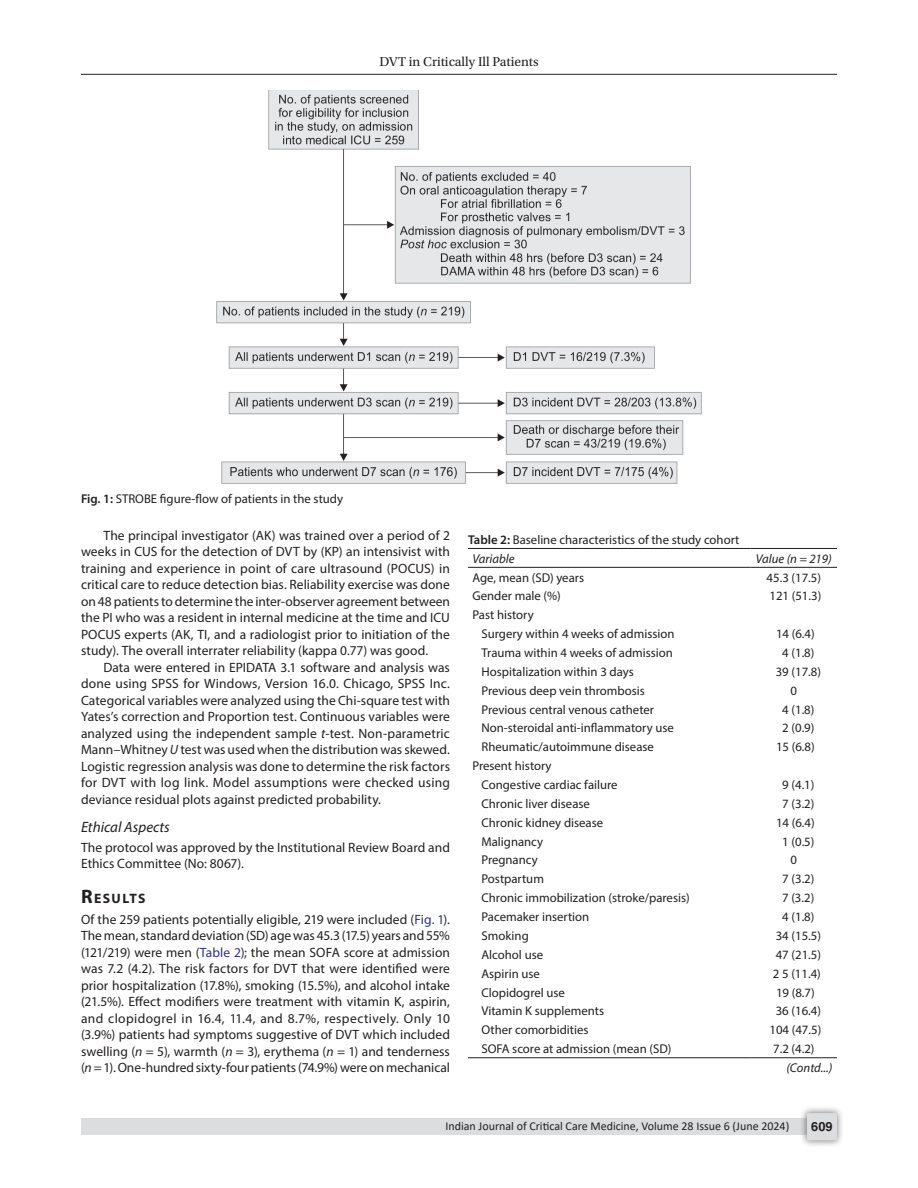
<style>
.page{position:relative;width:918px;height:1188px;background:#fff}
.page>*{position:absolute;margin:0;border:0;box-sizing:border-box;transform-origin:0 0}
.Head-3{font:italic 15px "Myriad Pro";color:#231f20}
.Head-1{font:700 13.65px "Myriad Pro";letter-spacing:.105em;color:#231f20}
.Para-Indent{font:13.5px/16.5px "Myriad Pro";letter-spacing:.005em;color:#231f20;text-align:justify}
.Para-NoIndent{font:13.5px/16.5px "Myriad Pro";color:#231f20}
.t1{font:13.5px "Utopia Std";color:#231f20}
.TableBody{font:12.75px "Myriad Pro";color:#231f20}
.TableCaption{font:12.75px "Myriad Pro";color:#231f20}
.FigCaption{font:12.75px "Myriad Pro";color:#231f20}
.TableHeader{font:italic 12.75px "Myriad Pro";color:#231f20}
.TableBody-2{font:italic 12.75px "Myriad Pro";color:#231f20}
.t2{font:700 12.75px "Helvetica LT Std";color:#231f20}
.t3{font:12px "Calibri";color:#231f20}
.s1{font-weight:600}
.s2{font-style:italic}
.s3{font-size:19.5px}
.s4{color:#2e3092}
</style>
<div class="page">
<hr style="left:81px;top:74px;width:756px;height:1px;background:#231f20">
<div style="left:81px;top:1119px;width:756px;height:16px;background:#dcdddf"></div>
<div style="left:800px;top:1106px;width:44px;height:41px;background:#231f20;opacity:.61"></div>
<div style="left:807px;top:1113px;width:30px;height:27px;background:#dcdddf;border-radius:2px"></div>
<hr style="left:468px;top:548px;width:283px;height:1px;background:#231f20">
<hr style="left:751px;top:548px;width:86px;height:1px;background:#231f20">
<hr style="left:468px;top:567px;width:283px;height:1px;background:#231f20">
<hr style="left:751px;top:567px;width:86px;height:1px;background:#231f20">
<hr style="left:468px;top:1057px;width:283px;height:1px;background:#231f20">
<hr style="left:751px;top:1057px;width:86px;height:1px;background:#231f20">
<img style="left:216px;top:90px;width:486px;height:394px">
<p class="t1" style="left:379px;top:55px;width:161px">DVT in Critically Ill Patients</p>
<p class="FigCaption" style="left:81px;top:491px;width:264px"><span class="s1">Fig. 1:</span> STROBE figure-flow of patients in the study</p>
<p class="Para-Indent" style="left:81px;top:527px;width:371px;text-indent:22px">The principal investigator (AK) was trained over a period of 2 weeks in CUS for the detection of DVT by (KP) an intensivist with training and experience in point of care ultrasound (POCUS) in critical care to reduce detection bias. Reliability exercise was done on 48 patients to determine the inter-observer agreement between the PI who was a resident in internal medicine at the time and ICU POCUS experts (AK, TI, and a radiologist prior to initiation of the study). The overall interrater reliability (kappa 0.77) was good.</p>
<p class="Para-Indent" style="left:81px;top:659px;width:371px;text-indent:22px">Data were entered in EPIDATA 3.1 software and analysis was done using SPSS for Windows, Version 16.0. Chicago, SPSS Inc.<br>Categorical variables were analyzed using the Chi-square test with Yates’s correction and Proportion test. Continuous variables were analyzed using the independent sample <span class="s2">t</span>-test. Non-parametric Mann–Whitney <span class="s2">U</span> test was used when the distribution was skewed.<br>Logistic regression analysis was done to determine the risk factors for DVT with log link. Model assumptions were checked using deviance residual plots against predicted probability.</p>
<p class="Head-3" style="left:81px;top:818px;width:90px">Ethical Aspects</p>
<p class="Para-NoIndent" style="left:81px;top:839px;width:370px">The protocol was approved by the Institutional Review Board and<br>Ethics Committee (No: 8067).</p>
<p class="Head-1" style="left:81px;top:889px;width:66px"><span class="s3">R</span>ESULTS</p>
<p class="Para-NoIndent" style="left:81px;top:911px;width:371px;text-align:justify">Of the 259 patients potentially eligible, 219 were included (<span class="s4">Fig. 1</span>).<br>The mean, standard deviation (SD) age was 45.3 (17.5) years and 55% (121/219) were men (<span class="s4">Table 2</span>); the mean SOFA score at admission was 7.2 (4.2). The risk factors for DVT that were identified were prior hospitalization (17.8%), smoking (15.5%), and alcohol intake (21.5%). Effect modifiers were treatment with vitamin K, aspirin, and clopidogrel in 16.4, 11.4, and 8.7%, respectively. Only 10 (3.9%) patients had symptoms suggestive of DVT which included swelling (<span class="s2">n</span> = 5), warmth (<span class="s2">n</span> = 3), erythema (<span class="s2">n</span> = 1) and tenderness (<span class="s2">n</span> = 1). One-hundred sixty-four patients (74.9%) were on mechanical</p>
<p class="TableCaption" style="left:468px;top:532px;width:273px"><span class="s1">Table 2:</span> Baseline characteristics of the study cohort</p>
<p class="TableHeader" style="left:472px;top:551px;width:44px">Variable</p>
<p class="TableHeader" style="left:756px;top:551px;width:77px">Value (n = 219)</p>
<p class="TableBody" style="left:472px;top:569px;width:113px">Age, mean (SD) years</p>
<p class="TableBody" style="left:767px;top:569px;width:56px">45.3 (17.5)</p>
<p class="TableBody" style="left:472px;top:588px;width:90px">Gender male (%)</p>
<p class="TableBody" style="left:769px;top:588px;width:53px">121 (51.3)</p>
<p class="TableBody" style="left:472px;top:607px;width:63px">Past history</p>
<p class="TableBody" style="left:482px;top:626px;width:195px">Surgery within 4 weeks of admission</p>
<p class="TableBody" style="left:776px;top:626px;width:40px">14 (6.4)</p>
<p class="TableBody" style="left:482px;top:645px;width:193px">Trauma within 4 weeks of admission</p>
<p class="TableBody" style="left:782px;top:645px;width:34px">4 (1.8)</p>
<p class="TableBody" style="left:482px;top:664px;width:154px">Hospitalization within 3 days</p>
<p class="TableBody" style="left:776px;top:664px;width:47px">39 (17.8)</p>
<p class="TableBody" style="left:482px;top:683px;width:165px">Previous deep vein thrombosis</p>
<p class="TableBody" style="left:791px;top:683px;width:8px">0</p>
<p class="TableBody" style="left:482px;top:701px;width:174px">Previous central venous catheter</p>
<p class="TableBody" style="left:782px;top:701px;width:34px">4 (1.8)</p>
<p class="TableBody" style="left:482px;top:720px;width:194px">Non-steroidal anti-inflammatory use</p>
<p class="TableBody" style="left:782px;top:720px;width:34px">2 (0.9)</p>
<p class="TableBody" style="left:482px;top:739px;width:174px">Rheumatic/autoimmune disease</p>
<p class="TableBody" style="left:776px;top:739px;width:40px">15 (6.8)</p>
<p class="TableBody" style="left:472px;top:758px;width:81px">Present history</p>
<p class="TableBody" style="left:482px;top:777px;width:138px">Congestive cardiac failure</p>
<p class="TableBody" style="left:782px;top:777px;width:34px">9 (4.1)</p>
<p class="TableBody" style="left:482px;top:796px;width:110px">Chronic liver disease</p>
<p class="TableBody" style="left:782px;top:796px;width:34px">7 (3.2)</p>
<p class="TableBody" style="left:482px;top:815px;width:123px">Chronic kidney disease</p>
<p class="TableBody" style="left:776px;top:815px;width:40px">14 (6.4)</p>
<p class="TableBody" style="left:482px;top:833px;width:63px">Malignancy</p>
<p class="TableBody" style="left:782px;top:833px;width:34px">1 (0.5)</p>
<p class="TableBody" style="left:482px;top:852px;width:58px">Pregnancy</p>
<p class="TableBody" style="left:791px;top:852px;width:8px">0</p>
<p class="TableBody" style="left:482px;top:871px;width:64px">Postpartum</p>
<p class="TableBody" style="left:782px;top:871px;width:34px">7 (3.2)</p>
<p class="TableBody" style="left:482px;top:890px;width:210px">Chronic immobilization (stroke/paresis)</p>
<p class="TableBody" style="left:782px;top:890px;width:34px">7 (3.2)</p>
<p class="TableBody" style="left:482px;top:909px;width:109px">Pacemaker insertion</p>
<p class="TableBody" style="left:782px;top:909px;width:34px">4 (1.8)</p>
<p class="TableBody" style="left:482px;top:928px;width:49px">Smoking</p>
<p class="TableBody" style="left:776px;top:928px;width:47px">34 (15.5)</p>
<p class="TableBody" style="left:482px;top:947px;width:63px">Alcohol use</p>
<p class="TableBody" style="left:776px;top:947px;width:47px">47 (21.5)</p>
<p class="TableBody" style="left:482px;top:966px;width:60px">Aspirin use</p>
<p class="TableBody" style="left:773px;top:966px;width:49px">2 5 (11.4)</p>
<p class="TableBody" style="left:482px;top:984px;width:85px">Clopidogrel use</p>
<p class="TableBody" style="left:776px;top:984px;width:40px">19 (8.7)</p>
<p class="TableBody" style="left:482px;top:1003px;width:124px">Vitamin K supplements</p>
<p class="TableBody" style="left:776px;top:1003px;width:47px">36 (16.4)</p>
<p class="TableBody" style="left:482px;top:1022px;width:109px">Other comorbidities</p>
<p class="TableBody" style="left:769px;top:1022px;width:53px">104 (47.5)</p>
<p class="TableBody" style="left:482px;top:1041px;width:191px">SOFA score at admission (mean (SD)</p>
<p class="TableBody" style="left:773px;top:1041px;width:43px">7.2 (4.2)</p>
<p class="TableBody-2" style="left:786px;top:1060px;width:48px">(Contd...)</p>
<p class="t3" style="left:445px;top:1117px;width:345px">Indian Journal of Critical Care Medicine, Volume 28 Issue 6 (June 2024)</p>
<p class="t2" style="left:811px;top:1119px;width:23px">609</p>
</div>
